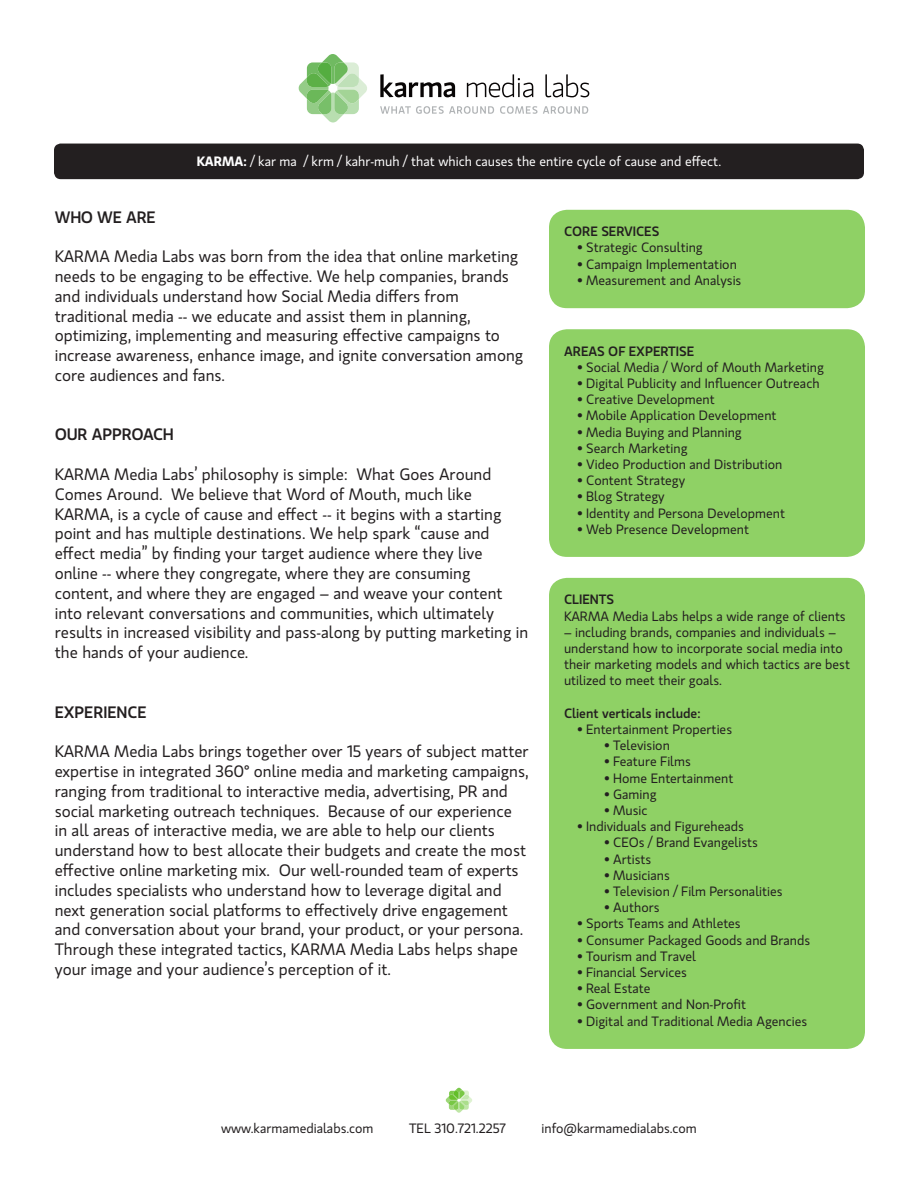
<style>
.page{position:relative;width:918px;height:1188px;background:#fff}
.page>*{position:absolute;margin:0;border:0;box-sizing:border-box;transform-origin:0 0}
.t1{font:16.5px/19.8px "Gloriola Std";color:#231f20}
.t2{font:500 16.5px "Gloriola Std";color:#231f20}
.t3{font:13.5px/16.2px "Gloriola Std";color:#231f20}
.t4{font:13.5px "Gloriola Std";color:#fff}
.t5{font:500 13.5px "Gloriola Std";color:#231f20}
.s1{font-weight:600}
</style>
<div class="page">
<svg style="left:446px;top:1088px;width:26px;height:25px"></svg>
<div style="left:54px;top:144px;width:810px;height:35px;background:#231f20;border-radius:7px"></div>
<svg style="left:380px;top:106px;width:114px;height:8px"></svg>
<svg style="left:500px;top:106px;width:88px;height:8px"></svg>
<svg style="left:298px;top:54px;width:69px;height:69px"></svg>
<svg style="left:380px;top:74px;width:75px;height:23px"></svg>
<svg style="left:467px;top:74px;width:66px;height:23px"></svg>
<svg style="left:545px;top:74px;width:44px;height:23px"></svg>
<div style="left:549px;top:210px;width:316px;height:98px;background:#8fd165;border-radius:18px"></div>
<div style="left:549px;top:329px;width:316px;height:228px;background:#8fd165;border-radius:18px"></div>
<div style="left:549px;top:578px;width:316px;height:471px;background:#8fd165;border-radius:18px"></div>
<p class="t4" style="left:197px;top:152px;width:526px"><span class="s1">KARMA:</span> / kar ma / krm / kahr-muh / that which causes the entire cycle of cause and effect.</p>
<p class="t2" style="left:55px;top:205px;width:102px">WHO WE ARE</p>
<p class="t1" style="left:55px;top:246px;width:470px">KARMA Media Labs was born from the idea that online marketing needs to be engaging to be effective. We help companies, brands and individuals understand how Social Media differs from traditional media -- we educate and assist them in planning, optimizing, implementing and measuring effective campaigns to increase awareness, enhance image, and ignite conversation among core audiences and fans.</p>
<p class="t2" style="left:55px;top:423px;width:121px">OUR APPROACH</p>
<p class="t1" style="left:55px;top:464px;width:475px">KARMA Media Labs’ philosophy is simple: What Goes Around Comes Around. We believe that Word of Mouth, much like KARMA, is a cycle of cause and effect -- it begins with a starting point and has multiple destinations. We help spark “cause and effect media” by finding your target audience where they live online -- where they congregate, where they are consuming content, and where they are engaged – and weave your content into relevant conversations and communities, which ultimately results in increased visibility and pass-along by putting marketing in the hands of your audience.</p>
<p class="t2" style="left:55px;top:700px;width:93px">EXPERIENCE</p>
<p class="t1" style="left:55px;top:741px;width:475px">KARMA Media Labs brings together over 15 years of subject matter expertise in integrated 360° online media and marketing campaigns, ranging from traditional to interactive media, advertising, PR and social marketing outreach techniques. Because of our experience<br>in all areas of interactive media, we are able to help our clients understand how to best allocate their budgets and create the most effective online marketing mix. Our well-rounded team of experts includes specialists who understand how to leverage digital and next generation social platforms to effectively drive engagement and conversation about your brand, your product, or your persona.<br>Through these integrated tactics, KARMA Media Labs helps shape your image and your audience’s perception of it.</p>
<p class="t5" style="left:564px;top:222px;width:97px">CORE SERVICES</p>
<p class="t3" style="left:578px;top:239px;width:127px">• Strategic Consulting</p>
<p class="t3" style="left:578px;top:255px;width:161px">• Campaign Implementation</p>
<p class="t3" style="left:578px;top:272px;width:165px">• Measurement and Analysis</p>
<p class="t5" style="left:564px;top:342px;width:132px">AREAS OF EXPERTISE</p>
<p class="t3" style="left:578px;top:359px;width:248px">• Social Media / Word of Mouth Marketing</p>
<p class="t3" style="left:578px;top:375px;width:244px">• Digital Publicity and Influencer Outreach</p>
<p class="t3" style="left:578px;top:391px;width:139px">• Creative Development</p>
<p class="t3" style="left:578px;top:407px;width:201px">• Mobile Application Development</p>
<p class="t3" style="left:578px;top:424px;width:166px">• Media Buying and Planning</p>
<p class="t3" style="left:578px;top:440px;width:112px">• Search Marketing</p>
<p class="t3" style="left:578px;top:456px;width:206px">• Video Production and Distribution</p>
<p class="t3" style="left:578px;top:472px;width:109px">• Content Strategy</p>
<p class="t3" style="left:578px;top:488px;width:89px">• Blog Strategy</p>
<p class="t3" style="left:578px;top:505px;width:209px">• Identity and Persona Development</p>
<p class="t3" style="left:578px;top:521px;width:173px">• Web Presence Development</p>
<p class="t5" style="left:564px;top:590px;width:52px">CLIENTS</p>
<p class="t3" style="left:564px;top:607px;width:283px">KARMA Media Labs helps a wide range of clients</p>
<p class="t3" style="left:564px;top:624px;width:288px">– including brands, companies and individuals – understand how to incorporate social media into their marketing models and which tactics are best utilized to meet their goals.</p>
<p class="t5" style="left:564px;top:704px;width:138px">Client verticals include:</p>
<p class="t3" style="left:578px;top:721px;width:156px">• Entertainment Properties</p>
<p class="t3" style="left:604px;top:737px;width:67px">• Television</p>
<p class="t3" style="left:604px;top:753px;width:88px">• Feature Films</p>
<p class="t3" style="left:604px;top:769px;width:130px">• Home Entertainment</p>
<p class="t3" style="left:604px;top:786px;width:54px">• Gaming</p>
<p class="t3" style="left:604px;top:802px;width:44px">• Music</p>
<p class="t3" style="left:578px;top:818px;width:168px">• Individuals and Figureheads</p>
<p class="t3" style="left:604px;top:834px;width:155px">• CEOs / Brand Evangelists</p>
<p class="t3" style="left:604px;top:850px;width:48px">• Artists</p>
<p class="t3" style="left:604px;top:867px;width:67px">• Musicians</p>
<p class="t3" style="left:604px;top:883px;width:180px">• Television / Film Personalities</p>
<p class="t3" style="left:604px;top:899px;width:56px">• Authors</p>
<p class="t3" style="left:578px;top:915px;width:165px">• Sports Teams and Athletes</p>
<p class="t3" style="left:578px;top:931px;width:234px">• Consumer Packaged Goods and Brands</p>
<p class="t3" style="left:578px;top:948px;width:120px">• Tourism and Travel</p>
<p class="t3" style="left:578px;top:964px;width:111px">• Financial Services</p>
<p class="t3" style="left:578px;top:980px;width:75px">• Real Estate</p>
<p class="t3" style="left:578px;top:996px;width:170px">• Government and Non-Profit</p>
<p class="t3" style="left:578px;top:1012px;width:231px">• Digital and Traditional Media Agencies</p>
<p class="t3" style="left:221px;top:1119px;width:154px">www.karmamedialabs.com</p>
<p class="t3" style="left:409px;top:1119px;width:98px">TEL 310.721.2257</p>
<p class="t3" style="left:542px;top:1119px;width:157px">info@karmamedialabs.com</p>
</div>
